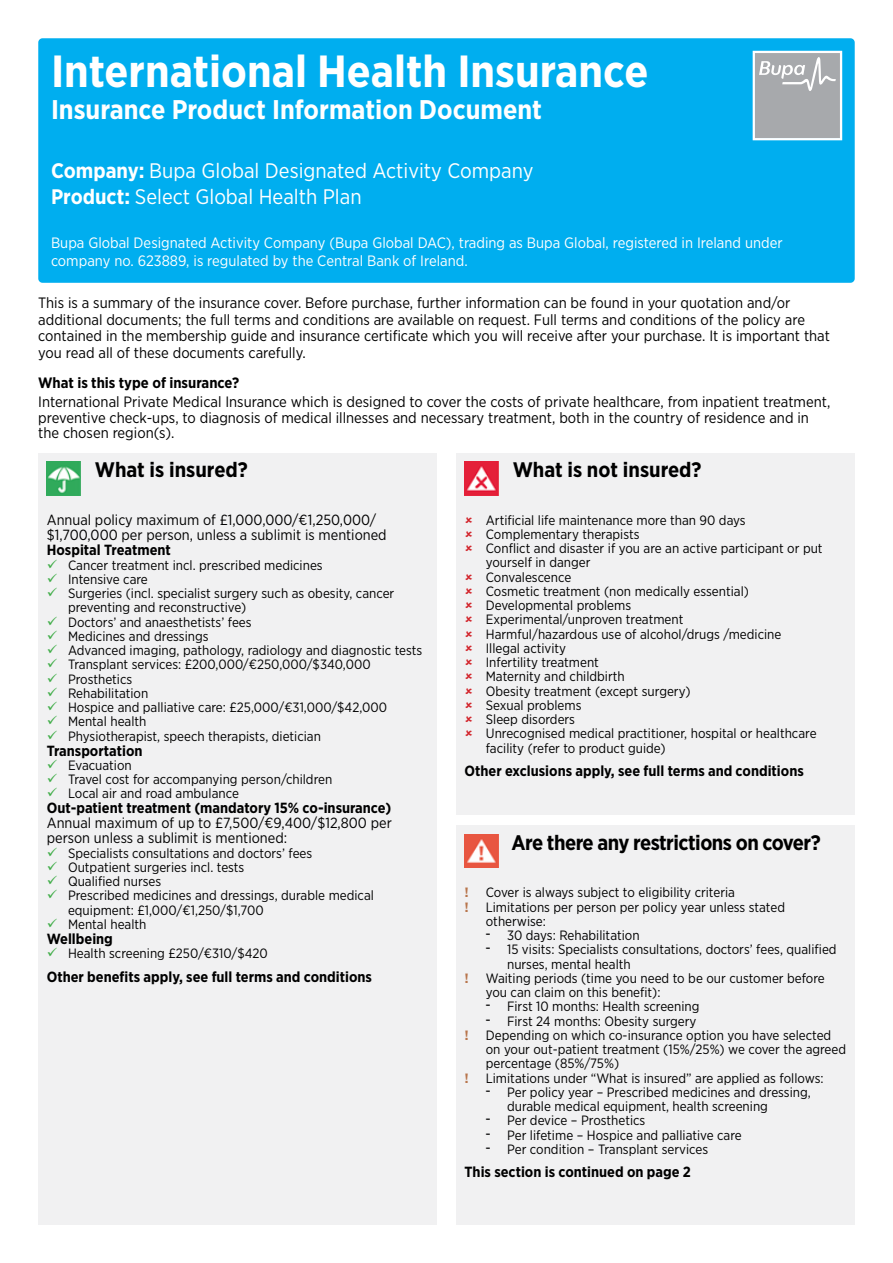
<style>
.page{position:relative;width:893px;height:1263px;background:#fff}
.page>*{position:absolute;margin:0;border:0;box-sizing:border-box;transform-origin:0 0}
.t1{font:700 45px "Gotham Narrow";color:#fff}
.t2{font:700 27px "Gotham Narrow";color:#fff}
.t3{font:21px/25.2px "Gotham Narrow";color:#fff}
.t4{font:700 21px "Gotham Narrow";color:#000}
.t5{font:700 21px "Gotham Narrow";letter-spacing:-.025em;color:#000}
.t6{font:15px/16.5px "Gotham Narrow";color:#000}
.t7{font:15px/18px "Gotham Narrow";color:#fff}
.t8{font:700 15px "Gotham Narrow";color:#000}
.t9{font:700 14.7px "Gotham Narrow";color:#000}
.t10{font:14.7px/15px "Gotham Narrow";color:#000}
.t11{font:13.5px/14.2px "Gotham Narrow";color:#000}
.t12{font:700 13.5px "Gotham";color:#b8754c}
.s1{font-weight:700}
.s2{color:#41ad49}
</style>
<div class="page">
<div style="left:38px;top:453px;width:399px;height:772px;background:#f1f1f2"></div>
<img style="left:47px;top:461px;width:34px;height:34px">
<div style="left:456px;top:453px;width:399px;height:361px;background:#f1f1f2"></div>
<img style="left:465px;top:461px;width:34px;height:34px">
<div style="left:456px;top:825px;width:399px;height:400px;background:#f1f1f2"></div>
<img style="left:465px;top:834px;width:34px;height:34px">
<div style="left:38px;top:38px;width:817px;height:245px;background:#00aeef;border-radius:4px"></div>
<svg style="left:753px;top:51px;width:89px;height:89px;background:#b4b6b8"></svg>
<h1 class="t1" style="left:51px;top:42px;width:599px">International Health Insurance</h1>
<h2 class="t2" style="left:51px;top:93px;width:493px">Insurance Product Information Document</h2>
<h3 class="t3" style="left:51px;top:158px;width:484px"><span class="s1">Company:</span> Bupa Global Designated Activity Company<br><span class="s1">Product:</span> Select Global Health Plan</h3>
<p class="t7" style="left:51px;top:233px;width:733px">Bupa Global Designated Activity Company (Bupa Global DAC), trading as Bupa Global, registered in Ireland under company no. 623889, is regulated by the Central Bank of Ireland.</p>
<p class="t6" style="left:38px;top:295px;width:793px">This is a summary of the insurance cover. Before purchase, further information can be found in your quotation and/or additional documents; the full terms and conditions are available on request. Full terms and conditions of the policy are contained in the membership guide and insurance certificate which you will receive after your purchase. It is important that you read all of these documents carefully.</p>
<p class="t8" style="left:38px;top:373px;width:202px">What is this type of insurance?</p>
<p class="t6" style="left:38px;top:393px;width:794px">International Private Medical Insurance which is designed to cover the costs of private healthcare, from inpatient treatment, preventive check-ups, to diagnosis of medical illnesses and necessary treatment, both in the country of residence and in</p>
<p class="t6" style="left:38px;top:424px;width:138px">the chosen region(s).</p>
<h3 class="t4" style="left:95px;top:456px;width:154px">What is insured?</h3>
<p class="t10" style="left:47px;top:512px;width:341px">Annual policy maximum of £1,000,000/€1,250,000/ $1,700,000 per person, unless a sublimit is mentioned</p>
<p class="t9" style="left:47px;top:541px;width:126px">Hospital Treatment</p>
<p class="t11" style="left:47px;top:557px;width:277px"><span class="s2">✓</span> Cancer treatment incl. prescribed medicines</p>
<p class="t11" style="left:47px;top:572px;width:103px"><span class="s2">✓</span> Intensive care</p>
<p class="t11" style="left:68px;top:586px;width:328px;text-indent:-21px"><span class="s2">✓</span> Surgeries (incl. specialist surgery such as obesity, cancer preventing and reconstructive)</p>
<p class="t11" style="left:47px;top:614px;width:206px"><span class="s2">✓</span> Doctors’ and anaesthetists’ fees</p>
<p class="t11" style="left:47px;top:629px;width:163px"><span class="s2">✓</span> Medicines and dressings</p>
<p class="t11" style="left:47px;top:643px;width:377px"><span class="s2">✓</span> Advanced imaging, pathology, radiology and diagnostic tests</p>
<p class="t11" style="left:47px;top:657px;width:325px"><span class="s2">✓</span> Transplant services: £200,000/€250,000/$340,000</p>
<p class="t11" style="left:47px;top:671px;width:87px"><span class="s2">✓</span> Prosthetics</p>
<p class="t11" style="left:47px;top:686px;width:103px"><span class="s2">✓</span> Rehabilitation</p>
<p class="t11" style="left:47px;top:700px;width:342px"><span class="s2">✓</span> Hospice and palliative care: £25,000/€31,000/$42,000</p>
<p class="t11" style="left:47px;top:714px;width:101px"><span class="s2">✓</span> Mental health</p>
<p class="t11" style="left:47px;top:728px;width:276px"><span class="s2">✓</span> Physiotherapist, speech therapists, dietician</p>
<p class="t9" style="left:47px;top:741px;width:97px">Transportation</p>
<p class="t11" style="left:47px;top:758px;width:87px"><span class="s2">✓</span> Evacuation</p>
<p class="t11" style="left:47px;top:772px;width:287px"><span class="s2">✓</span> Travel cost for accompanying person/children</p>
<p class="t11" style="left:47px;top:786px;width:194px"><span class="s2">✓</span> Local air and road ambulance</p>
<p class="t9" style="left:47px;top:799px;width:346px">Out-patient treatment (mandatory 15% co-insurance)</p>
<p class="t10" style="left:47px;top:815px;width:347px">Annual maximum of up to £7,500/€9,400/$12,800 per person unless a sublimit is mentioned:</p>
<p class="t11" style="left:47px;top:845px;width:267px"><span class="s2">✓</span> Specialists consultations and doctors’ fees</p>
<p class="t11" style="left:47px;top:860px;width:199px"><span class="s2">✓</span> Outpatient surgeries incl. tests</p>
<p class="t11" style="left:47px;top:874px;width:116px"><span class="s2">✓</span> Qualified nurses</p>
<p class="t11" style="left:68px;top:888px;width:307px;text-indent:-21px"><span class="s2">✓</span> Prescribed medicines and dressings, durable medical equipment: £1,000/€1,250/$1,700</p>
<p class="t11" style="left:47px;top:917px;width:101px"><span class="s2">✓</span> Mental health</p>
<p class="t9" style="left:47px;top:929px;width:68px">Wellbeing</p>
<p class="t11" style="left:47px;top:946px;width:223px"><span class="s2">✓</span> Health screening £250/€310/$420</p>
<p class="t9" style="left:47px;top:967px;width:327px">Other benefits apply, see full terms and conditions</p>
<h3 class="t4" style="left:513px;top:456px;width:190px">What is not insured?</h3>
<p class="t11" style="left:486px;top:512px;width:338px">Artificial life maintenance more than 90 days<br>Complementary therapists<br>Conflict and disaster if you are an active participant or put yourself in danger<br>Convalescence<br>Cosmetic treatment (non medically essential)<br>Developmental problems<br>Experimental/unproven treatment<br>Harmful/hazardous use of alcohol/drugs /medicine<br>Illegal activity<br>Infertility treatment<br>Maternity and childbirth<br>Obesity treatment (except surgery)<br>Sexual problems<br>Sleep disorders<br>Unrecognised medical practitioner, hospital or healthcare facility (refer to product guide)</p>
<p class="t9" style="left:465px;top:761px;width:341px">Other exclusions apply, see full terms and conditions</p>
<h3 class="t5" style="left:512px;top:829px;width:311px">Are there any restrictions on cover?</h3>
<p class="t12" style="left:465px;top:883px;width:6px">!</p>
<p class="t11" style="left:486px;top:885px;width:251px">Cover is always subject to eligibility criteria</p>
<p class="t12" style="left:465px;top:898px;width:6px">!</p>
<p class="t11" style="left:486px;top:899px;width:301px">Limitations per person per policy year unless stated otherwise:</p>
<p class="t11" style="left:486px;top:928px;width:155px"><sup>–</sup> 30 days: Rehabilitation</p>
<p class="t11" style="left:507px;top:942px;width:331px;text-indent:-21px"><sup>–</sup> 15 visits: Specialists consultations, doctors’ fees, qualified nurses, mental health</p>
<p class="t12" style="left:465px;top:969px;width:6px">!</p>
<p class="t11" style="left:486px;top:971px;width:340px">Waiting periods (time you need to be our customer before you can claim on this benefit):</p>
<p class="t11" style="left:486px;top:999px;width:215px"><sup>–</sup> First 10 months: Health screening</p>
<p class="t11" style="left:486px;top:1013px;width:212px"><sup>–</sup> First 24 months: Obesity surgery</p>
<p class="t12" style="left:465px;top:1026px;width:6px">!</p>
<p class="t11" style="left:486px;top:1028px;width:362px">Depending on which co-insurance option you have selected on your out-patient treatment (15%/25%) we cover the agreed percentage (85%/75%)</p>
<p class="t12" style="left:465px;top:1069px;width:6px">!</p>
<p class="t11" style="left:486px;top:1070px;width:339px">Limitations under “What is insured” are applied as follows:</p>
<p class="t11" style="left:507px;top:1085px;width:305px;text-indent:-21px"><sup>–</sup> Per policy year – Prescribed medicines and dressing, durable medical equipment, health screening</p>
<p class="t11" style="left:486px;top:1113px;width:161px"><sup>–</sup> Per device – Prosthetics</p>
<p class="t11" style="left:486px;top:1127px;width:257px"><sup>–</sup> Per lifetime – Hospice and palliative care</p>
<p class="t11" style="left:486px;top:1142px;width:224px"><sup>–</sup> Per condition – Transplant services</p>
<p class="t9" style="left:465px;top:1163px;width:228px">This section is continued on page 2</p>
</div>
